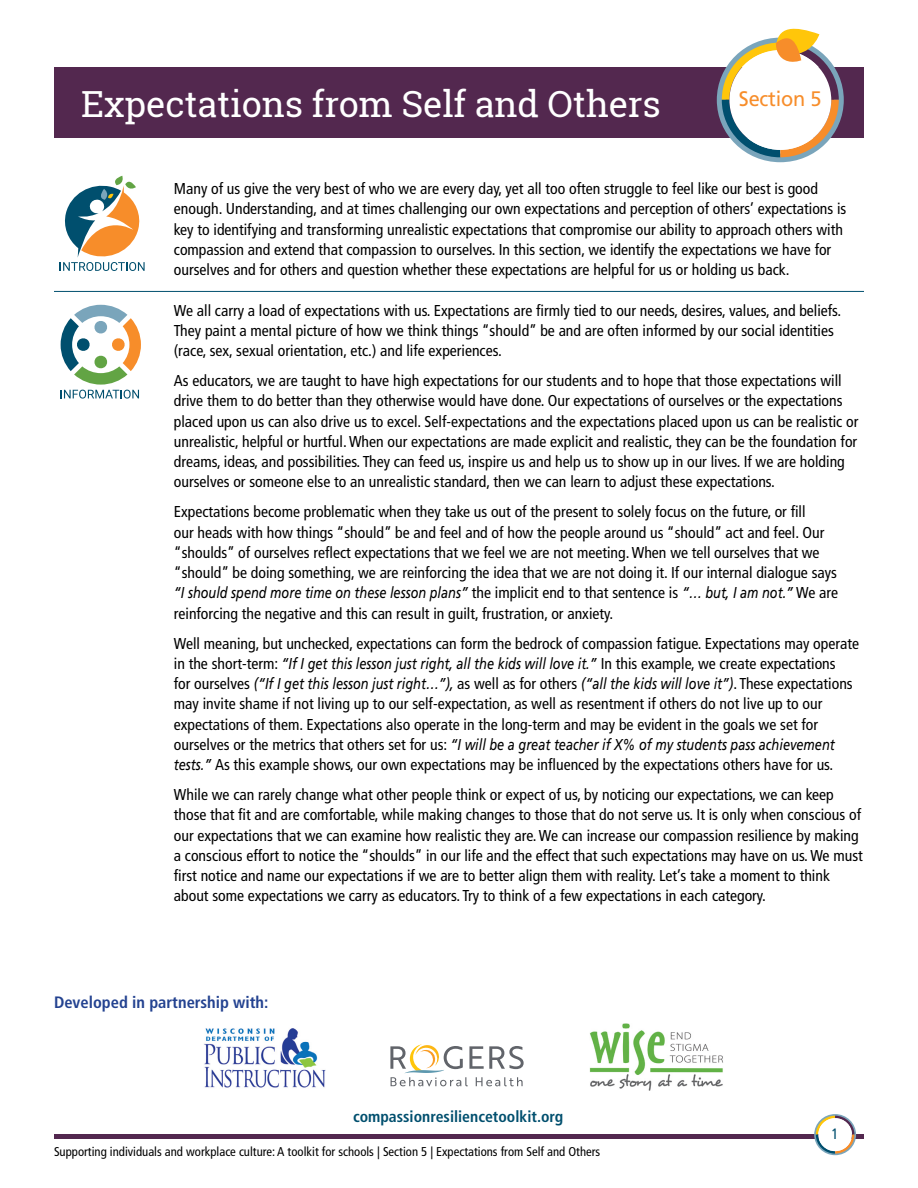
<style>
.page{position:relative;width:918px;height:1188px;background:#fff}
.page>*{position:absolute;margin:0;border:0;box-sizing:border-box;transform-origin:0 0}
.t1{font:36px "Roboto Slab";letter-spacing:-.005em;color:#fff}
.t2{font:21px "Frutiger LT Std";letter-spacing:-.01em;color:#f78d2a;scale:.95 1}
.t3{font:700 condensed 16.5px "Frutiger LT Std";color:#234290}
.t4{font:condensed 15.75px/20.2px "Frutiger LT Std";color:#000}
.t5{font:700 condensed 15.75px "Frutiger LT Std";color:#004f6e}
.t6{font:condensed 15px "Frutiger LT Std";color:#004f6e}
.t7{font:condensed 12.75px "Frutiger LT Std";color:#000}
.s1{font-style:italic;font-stretch:normal}
</style>
<div class="page">
<div style="left:54px;top:68px;width:810px;height:70px;background:#53284f"></div>
<hr style="left:54px;top:1134px;width:810px;height:4px;background:#53284f">
<svg style="left:814px;top:1114px;width:42px;height:41px"></svg>
<div style="left:818px;top:1118px;width:34px;height:33px;background:#fff;border-radius:50%"></div>
<svg style="left:717px;top:28px;width:127px;height:134px"></svg>
<hr style="left:54px;top:291px;width:810px;height:1px;background:#004f6e">
<svg style="left:60px;top:176px;width:85px;height:95px"></svg>
<svg style="left:61px;top:305px;width:80px;height:94px"></svg>
<img style="left:590px;top:1023px;width:133px;height:67px">
<svg style="left:390px;top:1044px;width:134px;height:42px"></svg>
<img style="left:204px;top:1028px;width:122px;height:60px">
<h1 class="t1" style="left:81px;top:79px;width:581px">Expectations from Self and Others</h1>
<h2 class="t2" style="left:739px;top:79px;width:89px">Section 4</h2>
<h2 class="t2" style="left:739px;top:86px;width:89px">Section 5</h2>
<p class="t4" style="left:174px;top:179px;width:674px">Many of us give the very best of who we are every day, yet all too often struggle to feel like our best is good enough. Understanding, and at times challenging our own expectations and perception of others’ expectations is key to identifying and transforming unrealistic expectations that compromise our ability to approach others with compassion and extend that compassion to ourselves. In this section, we identify the expectations we have for ourselves and for others and question whether these expectations are helpful for us or holding us back.</p>
<p class="t4" style="left:174px;top:300px;width:669px">We all carry a load of expectations with us. Expectations are firmly tied to our needs, desires, values, and beliefs.<br>They paint a mental picture of how we think things “should” be and are often informed by our social identities (race, sex, sexual orientation, etc.) and life experiences.</p>
<p class="t4" style="left:174px;top:371px;width:686px">As educators, we are taught to have high expectations for our students and to hope that those expectations will drive them to do better than they otherwise would have done. Our expectations of ourselves or the expectations placed upon us can also drive us to excel. Self-expectations and the expectations placed upon us can be realistic or unrealistic, helpful or hurtful. When our expectations are made explicit and realistic, they can be the foundation for dreams, ideas, and possibilities. They can feed us, inspire us and help us to show up in our lives. If we are holding ourselves or someone else to an unrealistic standard, then we can learn to adjust these expectations.</p>
<p class="t4" style="left:174px;top:502px;width:666px">Expectations become problematic when they take us out of the present to solely focus on the future, or fill<br>our heads with how things “should” be and feel and of how the people around us “should” act and feel. Our “shoulds” of ourselves reflect expectations that we feel we are not meeting. When we tell ourselves that we “should” be doing something, we are reinforcing the idea that we are not doing it. If our internal dialogue says <span class="s1">“I should spend more time on these lesson plans”</span> the implicit end to that sentence is <span class="s1">“… but, I am not.”</span> We are reinforcing the negative and this can result in guilt, frustration, or anxiety.</p>
<p class="t4" style="left:174px;top:633px;width:687px">Well meaning, but unchecked, expectations can form the bedrock of compassion fatigue. Expectations may operate in the short-term: <span class="s1">“If I get this lesson just right, all the kids will love it.”</span> In this example, we create expectations<br>for ourselves <span class="s1">(“If I get this lesson just right…”),</span> as well as for others <span class="s1">(“all the kids will love it”)</span>. These expectations may invite shame if not living up to our self-expectation, as well as resentment if others do not live up to our expectations of them. Expectations also operate in the long-term and may be evident in the goals we set for ourselves or the metrics that others set for us: <span class="s1">“I will be a great teacher if X% of my students pass achievement tests.”</span> As this example shows, our own expectations may be influenced by the expectations others have for us.</p>
<p class="t4" style="left:174px;top:785px;width:690px">While we can rarely change what other people think or expect of us, by noticing our expectations, we can keep those that fit and are comfortable, while making changes to those that do not serve us. It is only when conscious of our expectations that we can examine how realistic they are. We can increase our compassion resilience by making a conscious effort to notice the “shoulds” in our life and the effect that such expectations may have on us. We must first notice and name our expectations if we are to better align them with reality. Let’s take a moment to think about some expectations we carry as educators. Try to think of a few expectations in each category.</p>
<p class="t3" style="left:54px;top:992px;width:216px">Developed in partnership with:</p>
<p class="t5" style="left:353px;top:1107px;width:212px">compassionresiliencetoolkit.org</p>
<p class="t7" style="left:54px;top:1144px;width:548px">Supporting individuals and workplace culture: A toolkit for schools | Section 5 | Expectations from Self and Others</p>
<p class="t6" style="left:832px;top:1125px;width:9px">1</p>
</div>
